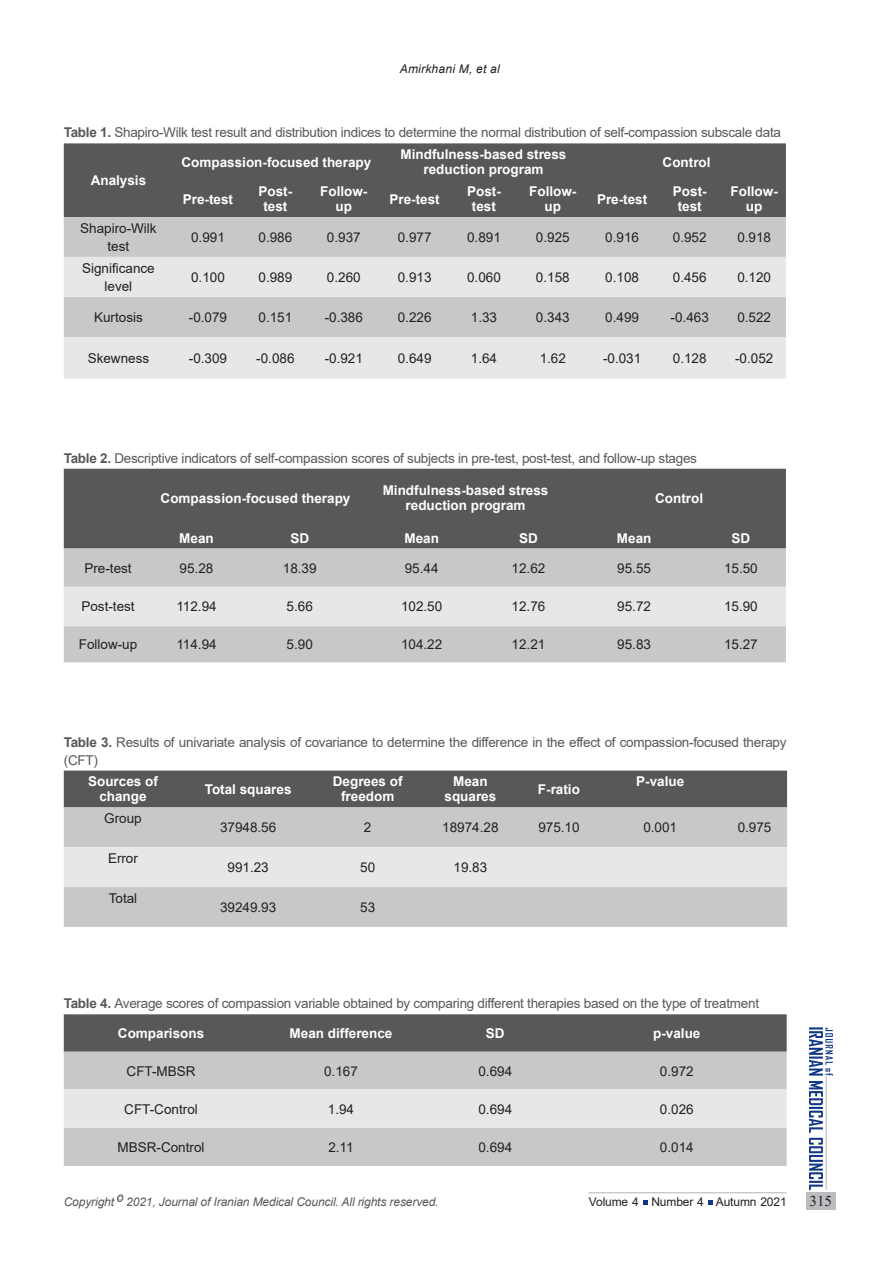
<style>
.page{position:relative;width:893px;height:1263px;background:#fff}
.page>*{position:absolute;margin:0;border:0;box-sizing:border-box;transform-origin:0 0}
.t1{font:15px "Times New Roman";color:#231f20}
.t2{font:13.5px/18px "Arial";color:#231f20;text-align:center}
.pic-table-t{font:13.5px/18px "Arial";letter-spacing:-.02em;color:#57585a}
.t3{font:700 13.5px/15px "Arial";color:#fff;text-align:center}
.t4{font:italic 12px "Arial";letter-spacing:-.01em;color:#57585a}
.t5{font:12px "Arial";letter-spacing:-.01em;color:#231f20}
.context{font:italic 12px "Arial";letter-spacing:.02em;color:#231f20}
.s1{font-weight:700}
</style>
<div class="page">
<svg style="left:643px;top:1200px;width:5px;height:5px"></svg>
<svg style="left:708px;top:1200px;width:5px;height:5px"></svg>
<hr style="left:588px;top:1192px;width:199px;height:1px;background:#bcbdc0">
<div style="left:806px;top:1192px;width:29px;height:17px;background:#bcbdc0"></div>
<svg style="left:809px;top:1027px;width:24px;height:163px"></svg>
<hr style="left:826px;top:1076px;width:1px;height:114px;background:#bcbdc0">
<div style="left:117px;top:1194px;width:6px;height:8px;border:1px solid #57585a;border-radius:50%"></div>
<svg style="left:118px;top:1196px;width:4px;height:4px"></svg>
<div style="left:64px;top:143px;width:722px;height:74px;background:#57585a"></div>
<div style="left:64px;top:217px;width:722px;height:40px;background:#c7c8ca"></div>
<svg style="left:64px;top:257px;width:722px;height:122px;background:#dbdcde"></svg>
<div style="left:64px;top:469px;width:722px;height:79px;background:#57585a"></div>
<div style="left:64px;top:548px;width:722px;height:114px;background:#c7c8ca"></div>
<div style="left:64px;top:587px;width:722px;height:39px;background:#e6e7e9"></div>
<div style="left:64px;top:770px;width:723px;height:37px;background:#57585a"></div>
<div style="left:64px;top:807px;width:723px;height:120px;background:#c7c8ca"></div>
<div style="left:64px;top:847px;width:723px;height:40px;background:#e6e7e9"></div>
<div style="left:64px;top:1014px;width:723px;height:38px;background:#57585a"></div>
<div style="left:64px;top:1052px;width:723px;height:114px;background:#c7c8ca"></div>
<div style="left:64px;top:1089px;width:723px;height:39px;background:#e6e7e9"></div>
<p class="context" style="left:400px;top:61px;width:102px">Amirkhani M, et al</p>
<p class="pic-table-t" style="left:64px;top:124px;width:719px"><span class="s1">Table 1.</span> Shapiro-Wilk test result and distribution indices to determine the normal distribution of self-compassion subscale data</p>
<p class="t3" style="left:91px;top:173px;width:57px">Analysis</p>
<p class="t3" style="left:182px;top:155px;width:191px">Compassion-focused therapy</p>
<p class="t3" style="left:401px;top:147px;width:167px">Mindfulness-based stress reduction program</p>
<p class="t3" style="left:663px;top:155px;width:49px">Control</p>
<p class="t3" style="left:183px;top:191px;width:52px">Pre-test</p>
<p class="t3" style="left:258px;top:184px;width:35px">Post&shy;test</p>
<p class="t3" style="left:320px;top:184px;width:49px">Follow&shy;up</p>
<p class="t3" style="left:389px;top:191px;width:52px">Pre-test</p>
<p class="t3" style="left:467px;top:184px;width:35px">Post&shy;test</p>
<p class="t3" style="left:529px;top:184px;width:49px">Follow&shy;up</p>
<p class="t3" style="left:597px;top:191px;width:52px">Pre-test</p>
<p class="t3" style="left:673px;top:184px;width:35px">Post&shy;test</p>
<p class="t3" style="left:731px;top:184px;width:49px">Follow&shy;up</p>
<p class="t2" style="left:80px;top:219px;width:78px">Shapiro-Wilk test</p>
<p class="t2" style="left:191px;top:228px;width:35px">0.991</p>
<p class="t2" style="left:258px;top:228px;width:35px">0.986</p>
<p class="t2" style="left:327px;top:228px;width:35px">0.937</p>
<p class="t2" style="left:398px;top:228px;width:35px">0.977</p>
<p class="t2" style="left:467px;top:228px;width:35px">0.891</p>
<p class="t2" style="left:536px;top:228px;width:35px">0.925</p>
<p class="t2" style="left:605px;top:228px;width:35px">0.916</p>
<p class="t2" style="left:673px;top:228px;width:35px">0.952</p>
<p class="t2" style="left:737px;top:228px;width:35px">0.918</p>
<p class="t2" style="left:82px;top:259px;width:74px">Significance level</p>
<p class="t2" style="left:191px;top:268px;width:35px">0.100</p>
<p class="t2" style="left:258px;top:268px;width:35px">0.989</p>
<p class="t2" style="left:327px;top:268px;width:35px">0.260</p>
<p class="t2" style="left:398px;top:268px;width:35px">0.913</p>
<p class="t2" style="left:467px;top:268px;width:35px">0.060</p>
<p class="t2" style="left:536px;top:268px;width:35px">0.158</p>
<p class="t2" style="left:605px;top:268px;width:35px">0.108</p>
<p class="t2" style="left:673px;top:268px;width:35px">0.456</p>
<p class="t2" style="left:737px;top:268px;width:35px">0.120</p>
<p class="t2" style="left:94px;top:308px;width:50px">Kurtosis</p>
<p class="t2" style="left:189px;top:308px;width:40px">-0.079</p>
<p class="t2" style="left:258px;top:308px;width:35px">0.151</p>
<p class="t2" style="left:325px;top:308px;width:40px">-0.386</p>
<p class="t2" style="left:398px;top:308px;width:35px">0.226</p>
<p class="t2" style="left:471px;top:308px;width:28px">1.33</p>
<p class="t2" style="left:536px;top:308px;width:35px">0.343</p>
<p class="t2" style="left:605px;top:308px;width:35px">0.499</p>
<p class="t2" style="left:671px;top:308px;width:40px">-0.463</p>
<p class="t2" style="left:737px;top:308px;width:35px">0.522</p>
<p class="t2" style="left:88px;top:349px;width:63px">Skewness</p>
<p class="t2" style="left:189px;top:349px;width:40px">-0.309</p>
<p class="t2" style="left:256px;top:349px;width:40px">-0.086</p>
<p class="t2" style="left:325px;top:349px;width:40px">-0.921</p>
<p class="t2" style="left:398px;top:349px;width:35px">0.649</p>
<p class="t2" style="left:471px;top:349px;width:28px">1.64</p>
<p class="t2" style="left:540px;top:349px;width:28px">1.62</p>
<p class="t2" style="left:603px;top:349px;width:40px">-0.031</p>
<p class="t2" style="left:673px;top:349px;width:35px">0.128</p>
<p class="t2" style="left:735px;top:349px;width:40px">-0.052</p>
<p class="pic-table-t" style="left:64px;top:449px;width:635px"><span class="s1">Table 2.</span> Descriptive indicators of self-compassion scores of subjects in pre-test, post-test, and follow-up stages</p>
<p class="t3" style="left:161px;top:490px;width:191px">Compassion-focused therapy</p>
<p class="t3" style="left:383px;top:483px;width:167px">Mindfulness-based stress reduction program</p>
<p class="t3" style="left:655px;top:490px;width:49px">Control</p>
<p class="t3" style="left:179px;top:530px;width:36px">Mean</p>
<p class="t3" style="left:290px;top:530px;width:20px">SD</p>
<p class="t3" style="left:404px;top:530px;width:36px">Mean</p>
<p class="t3" style="left:519px;top:530px;width:20px">SD</p>
<p class="t3" style="left:617px;top:530px;width:36px">Mean</p>
<p class="t3" style="left:731px;top:530px;width:20px">SD</p>
<p class="t2" style="left:84px;top:559px;width:49px">Pre-test</p>
<p class="t2" style="left:180px;top:559px;width:35px">95.28</p>
<p class="t2" style="left:283px;top:559px;width:35px">18.39</p>
<p class="t2" style="left:405px;top:559px;width:35px">95.44</p>
<p class="t2" style="left:512px;top:559px;width:35px">12.62</p>
<p class="t2" style="left:617px;top:559px;width:35px">95.55</p>
<p class="t2" style="left:724px;top:559px;width:35px">15.50</p>
<p class="t2" style="left:81px;top:598px;width:55px">Post-test</p>
<p class="t2" style="left:176px;top:598px;width:42px">112.94</p>
<p class="t2" style="left:287px;top:598px;width:28px">5.66</p>
<p class="t2" style="left:401px;top:598px;width:43px">102.50</p>
<p class="t2" style="left:512px;top:598px;width:35px">12.76</p>
<p class="t2" style="left:617px;top:598px;width:35px">95.72</p>
<p class="t2" style="left:724px;top:598px;width:35px">15.90</p>
<p class="t2" style="left:79px;top:635px;width:60px">Follow-up</p>
<p class="t2" style="left:176px;top:635px;width:42px">114.94</p>
<p class="t2" style="left:287px;top:635px;width:28px">5.90</p>
<p class="t2" style="left:401px;top:635px;width:43px">104.22</p>
<p class="t2" style="left:512px;top:635px;width:35px">12.21</p>
<p class="t2" style="left:617px;top:635px;width:35px">95.83</p>
<p class="t2" style="left:724px;top:635px;width:35px">15.27</p>
<p class="pic-table-t" style="left:64px;top:733px;width:724px"><span class="s1">Table 3.</span> Results of univariate analysis of covariance to determine the difference in the effect of compassion-focused therapy (CFT)</p>
<p class="t3" style="left:636px;top:774px;width:50px">P-value</p>
<p class="t3" style="left:538px;top:782px;width:43px">F-ratio</p>
<p class="t3" style="left:88px;top:774px;width:71px">Sources of change</p>
<p class="t3" style="left:333px;top:774px;width:71px">Degrees of freedom</p>
<p class="t3" style="left:445px;top:774px;width:53px">Mean squares</p>
<p class="t3" style="left:205px;top:782px;width:88px">Total squares</p>
<p class="t2" style="left:104px;top:809px;width:39px">Group</p>
<p class="t2" style="left:108px;top:849px;width:31px">Error</p>
<p class="t2" style="left:109px;top:889px;width:30px">Total</p>
<p class="t2" style="left:220px;top:818px;width:58px">37948.56</p>
<p class="t2" style="left:364px;top:818px;width:9px">2</p>
<p class="t2" style="left:442px;top:818px;width:58px">18974.28</p>
<p class="t2" style="left:538px;top:818px;width:43px">975.10</p>
<p class="t2" style="left:643px;top:818px;width:35px">0.001</p>
<p class="t2" style="left:738px;top:818px;width:35px">0.975</p>
<p class="t2" style="left:228px;top:858px;width:43px">991.23</p>
<p class="t2" style="left:360px;top:858px;width:17px">50</p>
<p class="t2" style="left:454px;top:858px;width:35px">19.83</p>
<p class="t2" style="left:220px;top:898px;width:58px">39249.93</p>
<p class="t2" style="left:360px;top:898px;width:17px">53</p>
<p class="pic-table-t" style="left:64px;top:994px;width:697px"><span class="s1">Table 4.</span> Average scores of compassion variable obtained by comparing different therapies based on the type of treatment</p>
<p class="t3" style="left:118px;top:1026px;width:88px">Comparisons</p>
<p class="t3" style="left:290px;top:1026px;width:104px">Mean difference</p>
<p class="t3" style="left:486px;top:1026px;width:20px">SD</p>
<p class="t3" style="left:653px;top:1026px;width:49px">p-value</p>
<p class="t2" style="left:127px;top:1062px;width:70px">CFT-MBSR</p>
<p class="t2" style="left:324px;top:1062px;width:35px">0.167</p>
<p class="t2" style="left:478px;top:1062px;width:35px">0.694</p>
<p class="t2" style="left:660px;top:1062px;width:35px">0.972</p>
<p class="t2" style="left:124px;top:1100px;width:75px">CFT-Control</p>
<p class="t2" style="left:328px;top:1100px;width:28px">1.94</p>
<p class="t2" style="left:478px;top:1100px;width:35px">0.694</p>
<p class="t2" style="left:660px;top:1100px;width:35px">0.026</p>
<p class="t2" style="left:118px;top:1138px;width:89px">MBSR-Control</p>
<p class="t2" style="left:328px;top:1138px;width:27px">2.11</p>
<p class="t2" style="left:478px;top:1138px;width:35px">0.694</p>
<p class="t2" style="left:660px;top:1138px;width:35px">0.014</p>
<p class="t4" style="left:64px;top:1194px;width:376px">Copyright 2021, Journal of Iranian Medical Council. All rights reserved.</p>
<p class="t5" style="left:589px;top:1193px;width:199px">Volume 4 Number 4 Autumn 2021</p>
<p class="t1" style="left:810px;top:1190px;width:24px">315</p>
</div>
